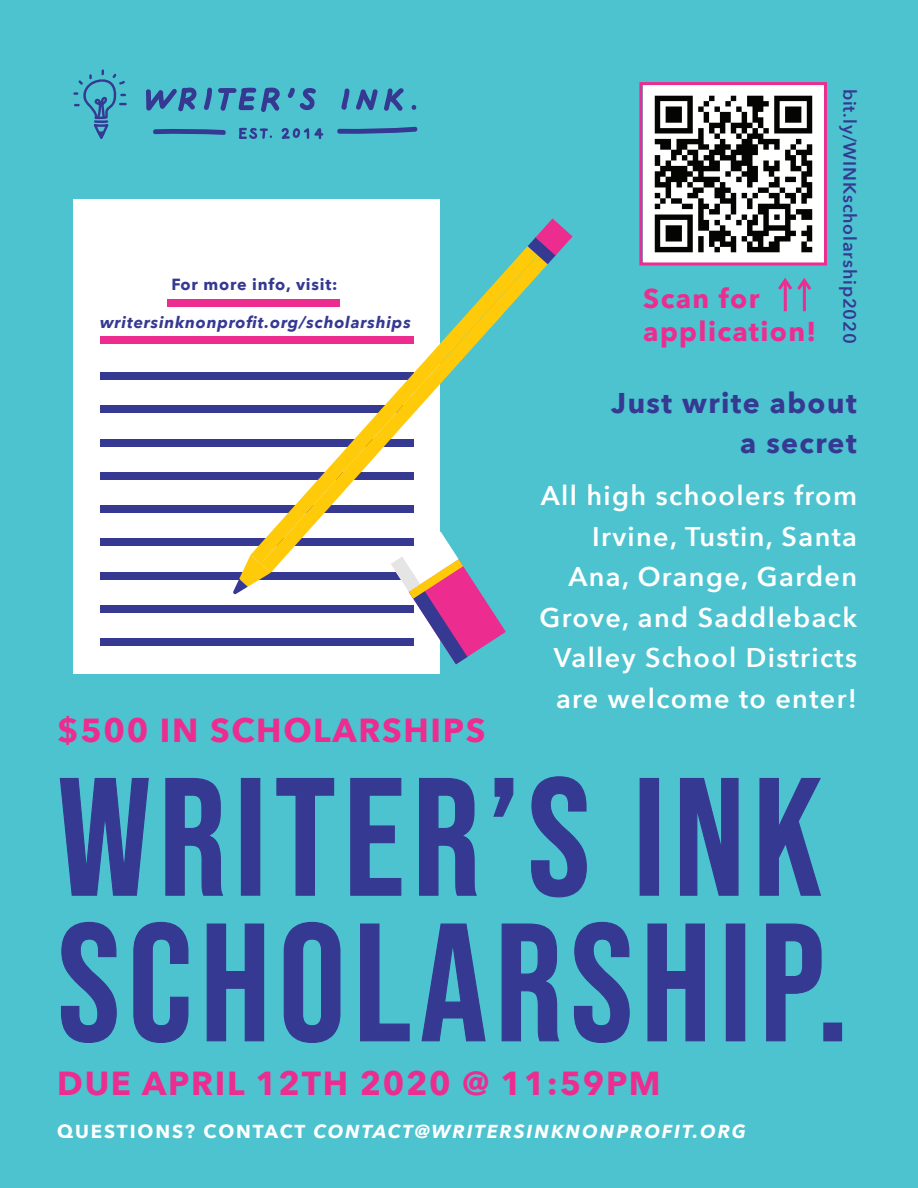
<style>
.page{position:relative;width:918px;height:1188px;background:#4cc3cf}
.page>*{position:absolute;margin:0;border:0;box-sizing:border-box;transform-origin:0 0}
.t1{font:166.65px/145.6px "Bebas Neue";letter-spacing:.05em;color:#353992}
.t2{font:700 33.3px "Avenir Next";letter-spacing:.05em;color:#ed2c90}
.t3{font:700 28.5px/40.5px "Avenir Next";letter-spacing:.05em;color:#353992;text-align:right}
.t4{font:700 27.15px/32.7px "Avenir Next";letter-spacing:.05em;color:#ed2c90}
.t5{font:600 27px/40.5px "Avenir Next";letter-spacing:.05em;color:#fff;text-align:right}
.t6{font:italic 700 18.75px "Avenir Next";letter-spacing:.1em;color:#fff}
.t7{font:600 17.7px "Avenir Next";letter-spacing:.05em;color:#353992}
.t8{font:italic 700 16.05px "Avenir Next";letter-spacing:.05em;color:#353992}
.t9{font:700 16.05px "Avenir Next";letter-spacing:.05em;color:#353992}
.s1{font-style:normal}
</style>
<div class="page">
<svg style="left:59px;top:778px;width:90px;height:118px"></svg>
<svg style="left:165px;top:778px;width:59px;height:118px"></svg>
<div style="left:241px;top:778px;width:19px;height:118px;border:1px solid #353992"></div>
<svg style="left:276px;top:778px;width:59px;height:118px"></svg>
<svg style="left:350px;top:778px;width:52px;height:118px"></svg>
<svg style="left:419px;top:778px;width:58px;height:118px"></svg>
<svg style="left:493px;top:778px;width:21px;height:39px"></svg>
<svg style="left:531px;top:776px;width:56px;height:122px"></svg>
<div style="left:640px;top:778px;width:19px;height:118px;border:1px solid #353992"></div>
<svg style="left:680px;top:778px;width:59px;height:118px"></svg>
<svg style="left:759px;top:778px;width:62px;height:118px"></svg>
<svg style="left:61px;top:921px;width:56px;height:122px"></svg>
<svg style="left:133px;top:921px;width:56px;height:122px"></svg>
<svg style="left:206px;top:923px;width:59px;height:119px"></svg>
<svg style="left:283px;top:921px;width:58px;height:122px"></svg>
<svg style="left:360px;top:923px;width:50px;height:119px"></svg>
<svg style="left:421px;top:923px;width:65px;height:119px"></svg>
<svg style="left:501px;top:923px;width:59px;height:119px"></svg>
<svg style="left:574px;top:921px;width:56px;height:122px"></svg>
<svg style="left:647px;top:923px;width:58px;height:119px"></svg>
<div style="left:726px;top:924px;width:19px;height:117px;border:1px solid #353992"></div>
<svg style="left:766px;top:923px;width:56px;height:119px"></svg>
<div style="left:823px;top:1023px;width:19px;height:18px;border:1px solid #353992"></div>
<img style="left:643px;top:86px;width:180px;height:175px">
<hr style="left:803px;top:282px;width:3px;height:29px;background:#ed2c90">
<hr style="left:784px;top:282px;width:3px;height:29px;background:#ed2c90">
<svg style="left:778px;top:277px;width:34px;height:16px"></svg>
<div style="left:639px;top:82px;width:188px;height:183px;border:3px solid #ed2c90"></div>
<svg style="left:73px;top:69px;width:54px;height:70px"></svg>
<svg style="left:239px;top:127px;width:33px;height:12px"></svg>
<svg style="left:281px;top:128px;width:42px;height:11px"></svg>
<svg style="left:146px;top:88px;width:51px;height:24px"></svg>
<svg style="left:204px;top:88px;width:8px;height:22px"></svg>
<div style="left:218px;top:88px;width:19px;height:5px;background:#353992;border-radius:2px"></div>
<svg style="left:220px;top:88px;width:9px;height:23px"></svg>
<svg style="left:238px;top:87px;width:42px;height:25px"></svg>
<svg style="left:288px;top:88px;width:28px;height:23px"></svg>
<svg style="left:341px;top:88px;width:8px;height:22px"></svg>
<svg style="left:356px;top:89px;width:22px;height:22px"></svg>
<svg style="left:384px;top:88px;width:20px;height:23px"></svg>
<svg style="left:411px;top:105px;width:6px;height:5px"></svg>
<svg style="left:153px;top:129px;width:73px;height:6px"></svg>
<svg style="left:337px;top:127px;width:81px;height:7px"></svg>
<div style="left:74px;top:199px;width:366px;height:475px;background:#fff"></div>
<div style="left:100px;top:372px;width:314px;height:8px;background:#353992"></div>
<div style="left:100px;top:405px;width:314px;height:8px;background:#353992"></div>
<div style="left:100px;top:439px;width:314px;height:7px;background:#353992"></div>
<div style="left:100px;top:472px;width:314px;height:8px;background:#353992"></div>
<div style="left:100px;top:505px;width:314px;height:8px;background:#353992"></div>
<div style="left:100px;top:539px;width:314px;height:7px;background:#353992"></div>
<div style="left:100px;top:572px;width:314px;height:8px;background:#353992"></div>
<div style="left:100px;top:605px;width:314px;height:8px;background:#353992"></div>
<div style="left:100px;top:639px;width:314px;height:7px;background:#353992"></div>
<svg style="left:261px;top:255px;width:287px;height:318px"></svg>
<svg style="left:233px;top:555px;width:38px;height:40px"></svg>
<svg style="left:528px;top:218px;width:45px;height:46px"></svg>
<div style="left:100px;top:337px;width:313px;height:7px;background:#ed2c90"></div>
<div style="left:167px;top:299px;width:172px;height:8px;background:#ed2c90"></div>
<svg style="left:391px;top:532px;width:115px;height:132px"></svg>
<p class="t9" style="left:171px;top:270px;width:168px">For more info, visit:</p>
<p class="t8" style="left:100px;top:308px;width:312px">writersinknonprofit.org/scholarships</p>
<p class="t4" style="left:643px;top:282px;width:174px">Scan for application!</p>
<p class="t7" style="left:865px;top:89px;width:257px;rotate:90deg">bit.ly/WINKscholarship2020</p>
<p class="t3" style="left:611px;top:382px;width:247px">Just write about a secret</p>
<p class="t5" style="left:540px;top:475px;width:319px">All high schoolers from<br>Irvine, Tustin, Santa<br>Ana, Orange, Garden<br>Grove, and Saddleback<br>Valley School Districts are welcome to enter!</p>
<p class="t2" style="left:57px;top:702px;width:430px">$500 IN SCHOLARSHIPS</p>
<h1 class="t1" style="left:58px;top:763px;width:792px">WRITER’S INK<br>SCHOLARSHIP.</h1>
<p class="t2" style="left:57px;top:1054px;width:605px">DUE APRIL 12TH 2020 @ 11:59PM</p>
<p class="t6" style="left:57px;top:1115px;width:690px"><span class="s1">QUESTIONS? CONTACT</span> CONTACT@WRITERSINKNONPROFIT.ORG</p>
</div>
